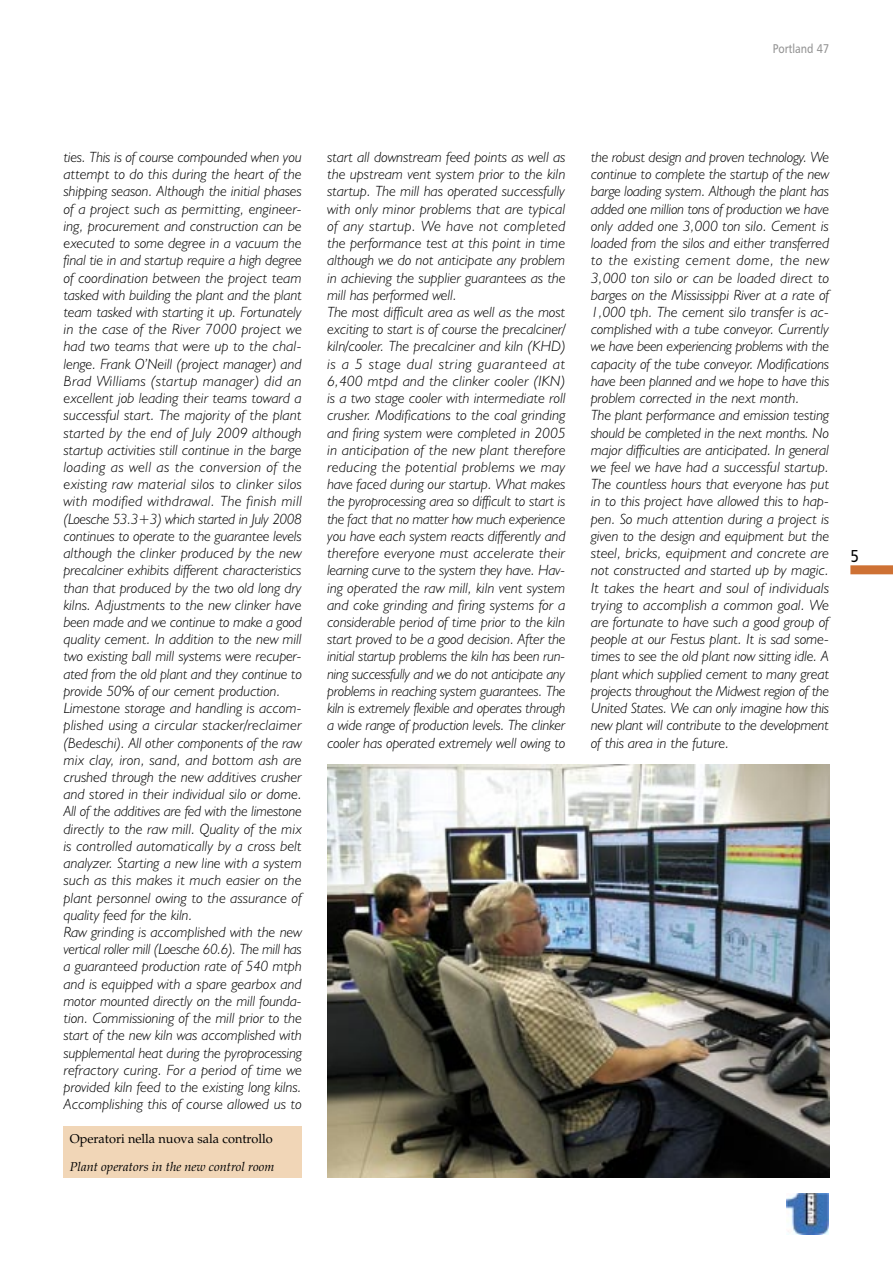
<style>
.page{position:relative;width:893px;height:1263px;background:#fff}
.page>*{position:absolute;margin:0;border:0;box-sizing:border-box;transform-origin:0 0}
.t1{font:17.25px "Humanist 777 BT Roman B";color:#000;scale:.85 1}
.t2{font:italic 300 14.85px/17.2px "Humanist 521 BT";letter-spacing:.005em;color:#000}
.t3{font:italic 12.75px "Palatino";color:#000}
.t4{font:12.75px "Palatino";color:#000}
.t5{font:12.6px "Humanist 777 BT Roman B";color:#939393;scale:.85 1}
</style>
<div class="page">
<div style="left:850px;top:565px;width:43px;height:9px;background:#ce7134"></div>
<img style="left:787px;top:1193px;width:41px;height:42px">
<img style="left:327px;top:765px;width:502px;height:413px">
<div style="left:64px;top:1126px;width:238px;height:52px;background:#f1d6b7"></div>
<p class="t5" style="left:773px;top:40px;width:68px">Portland 47</p>
<p class="t2" style="left:64px;top:148px;width:240px">ties. This is of course compounded when you attempt to do this during the heart of the shipping season. Although the initial phases of a project such as permitting, engineer&shy;ing, procurement and construction can be executed to some degree in a vacuum the final tie in and startup require a high degree of coordination between the project team tasked with building the plant and the plant team tasked with starting it up. Fortunately in the case of the River 7000 project we had two teams that were up to the chal&shy;lenge. Frank O’Neill (project manager) and Brad Williams (startup manager) did an excellent job leading their teams toward a successful start. The majority of the plant started by the end of July 2009 although startup activities still continue in the barge loading as well as the conversion of the existing raw material silos to clinker silos with modified withdrawal. The finish mill (Loesche 53.3+3) which started in July 2008 continues to operate to the guarantee levels although the clinker produced by the new precalciner exhibits different characteristics than that produced by the two old long dry kilns. Adjustments to the new clinker have been made and we continue to make a good quality cement. In addition to the new mill two existing ball mill systems were recuper&shy;ated from the old plant and they continue to provide 50% of our cement production.<br>Limestone storage and handling is accom&shy;plished using a circular stacker/reclaimer (Bedeschi). All other components of the raw mix clay, iron, sand, and bottom ash are crushed through the new additives crusher and stored in their individual silo or dome.<br>All of the additives are fed with the limestone directly to the raw mill. Quality of the mix is controlled automatically by a cross belt analyzer. Starting a new line with a system such as this makes it much easier on the plant personnel owing to the assurance of quality feed for the kiln.<br>Raw grinding is accomplished with the new vertical roller mill (Loesche 60.6). The mill has a guaranteed production rate of 540 mtph and is equipped with a spare gearbox and motor mounted directly on the mill founda&shy;tion. Commissioning of the mill prior to the start of the new kiln was accomplished with supplemental heat during the pyroprocessing refractory curing. For a period of time we provided kiln feed to the existing long kilns.<br>Accomplishing this of course allowed us to</p>
<p class="t2" style="left:327px;top:148px;width:240px">start all downstream feed points as well as the upstream vent system prior to the kiln startup. The mill has operated successfully with only minor problems that are typical of any startup. We have not completed the performance test at this point in time although we do not anticipate any problem in achieving the supplier guarantees as the mill has performed well.<br>The most difficult area as well as the most exciting to start is of course the precalciner/ kiln/cooler. The precalciner and kiln (KHD) is a 5 stage dual string guaranteed at 6,400 mtpd and the clinker cooler (IKN) is a two stage cooler with intermediate roll crusher. Modifications to the coal grinding and firing system were completed in 2005 in anticipation of the new plant therefore reducing the potential problems we may have faced during our startup. What makes the pyroprocessing area so difficult to start is the fact that no matter how much experience you have each system reacts differently and therefore everyone must accelerate their learning curve to the system they have. Hav&shy;ing operated the raw mill, kiln vent system and coke grinding and firing systems for a considerable period of time prior to the kiln start proved to be a good decision. After the initial startup problems the kiln has been run&shy;ning successfully and we do not anticipate any problems in reaching system guarantees. The kiln is extremely flexible and operates through a wide range of production levels. The clinker cooler has operated extremely well owing to</p>
<p class="t2" style="left:591px;top:148px;width:240px">the robust design and proven technology. We continue to complete the startup of the new barge loading system. Although the plant has added one million tons of production we have only added one 3,000 ton silo. Cement is loaded from the silos and either transferred to the existing cement dome, the new 3,000 ton silo or can be loaded direct to barges on the Mississippi River at a rate of 1,000 tph. The cement silo transfer is ac&shy;complished with a tube conveyor. Currently we have been experiencing problems with the capacity of the tube conveyor. Modifications have been planned and we hope to have this problem corrected in the next month.<br>The plant performance and emission testing should be completed in the next months. No major difficulties are anticipated. In general we feel we have had a successful startup.<br>The countless hours that everyone has put in to this project have allowed this to hap&shy;pen. So much attention during a project is given to the design and equipment but the steel, bricks, equipment and concrete are not constructed and started up by magic.<br>It takes the heart and soul of individuals trying to accomplish a common goal. We are fortunate to have such a good group of people at our Festus plant. It is sad some&shy;times to see the old plant now sitting idle. A plant which supplied cement to many great projects throughout the Midwest region of the United States. We can only imagine how this new plant will contribute to the development of this area in the future.</p>
<p class="t4" style="left:70px;top:1132px;width:205px">Operatori nella nuova sala controllo</p>
<p class="t3" style="left:70px;top:1159px;width:206px">Plant operators in the new control room</p>
<p class="t1" style="left:850px;top:546px;width:11px">5</p>
</div>
